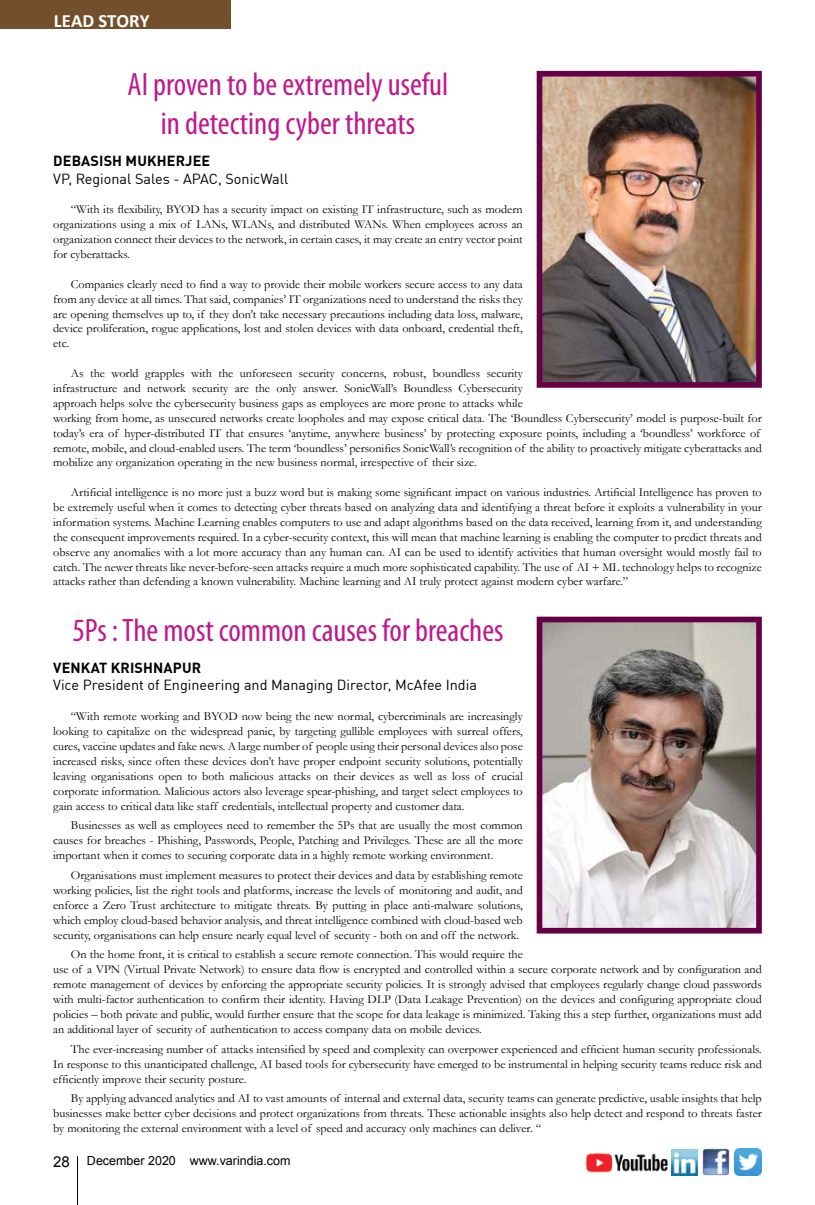
<style>
.page{position:relative;width:815px;height:1205px;background:#fff}
.page>*{position:absolute;margin:0;border:0;box-sizing:border-box;transform-origin:0 0}
.t1{font:condensed 32.5px/39px "Myriad Pro";color:#bd1a8d;text-align:center}
.t2{font:700 18.75px "Calibri";color:#fff}
.t3{font:14.38px "DIN Pro";color:#000}
.t4{font:700 14.38px "DIN Pro";letter-spacing:.01em;color:#000}
.t5{font:12.5px "Arial";color:#000}
.t6{font:12.25px/14.9px "Garamond";color:#000;text-align:justify}
.s1{font-size:15px}
</style>
<div class="page">
<hr style="left:77px;top:1156px;width:1px;height:49px;background:#000">
<img style="left:585px;top:1153px;width:83px;height:20px">
<img style="left:672px;top:1149px;width:25px;height:26px">
<img style="left:702px;top:1148px;width:28px;height:27px">
<img style="left:734px;top:1149px;width:27px;height:26px">
<img style="left:544px;top:78px;width:211px;height:303px">
<div style="left:537px;top:71px;width:225px;height:317px;border:6px solid #650044"></div>
<img style="left:544px;top:624px;width:211px;height:302px">
<div style="left:537px;top:617px;width:225px;height:316px;border:6px solid #650044"></div>
<div style="left:0;top:0;width:230px;height:28px;background:#73502b"></div>
<h2 class="t2" style="left:54px;top:10px;width:97px">LEAD STORY</h2>
<h1 class="t1" style="left:128px;top:65px;width:322px">AI proven to be extremely useful in detecting cyber threats</h1>
<p class="t4" style="left:53px;top:150px;width:159px">DEBASISH MUKHERJEE</p>
<p class="t3" style="left:53px;top:167px;width:237px">VP, Regional Sales - APAC, SonicWall</p>
<p class="t6" style="left:53px;top:202px;width:471px;text-indent:18px">“With its flexibility, BYOD has a security impact on existing IT infrastructure, such as modern organizations using a mix of LANs, WLANs, and distributed WANs. When employees across an organization connect their devices to the network, in certain cases, it may create an entry vector point for cyberattacks.</p>
<p class="t6" style="left:53px;top:276px;width:471px;text-indent:18px">Companies clearly need to find a way to provide their mobile workers secure access to any data from any device at all times. That said, companies’ IT organizations need to understand the risks they are opening themselves up to, if they don’t take necessary precautions including data loss, malware, device proliferation, rogue applications, lost and stolen devices with data onboard, credential theft, etc.</p>
<p class="t6" style="left:53px;top:365px;width:710px;text-align:left;text-indent:18px">As the world grapples with the unforeseen security concerns, robust, boundless security<br>infrastructure and network security are the only answer. SonicWall’s Boundless Cybersecurity<br>approach helps solve the cybersecurity business gaps as employees are more prone to attacks while<br>working from home, as unsecured networks create loopholes and may expose critical data. The ‘Boundless Cybersecurity’ model is purpose-built for today’s era of hyper-distributed IT that ensures ‘anytime, anywhere business’ by protecting exposure points, including a ‘boundless’ workforce of remote, mobile, and cloud-enabled users. The term ‘boundless’ personifies SonicWall’s recognition of the ability to proactively mitigate cyberattacks and mobilize any organization operating in the new business normal, irrespective of their size.</p>
<p class="t6" style="left:53px;top:484px;width:710px;text-indent:18px">Artificial intelligence is no more just a buzz word but is making some significant impact on various industries. Artificial Intelligence has proven to be extremely useful when it comes to detecting cyber threats based on analyzing data and identifying a threat before it exploits a vulnerability in your information systems. Machine Learning enables computers to use and adapt algorithms based on the data received, learning from it, and understanding the consequent improvements required. In a cyber-security context, this will mean that machine learning is enabling the computer to predict threats and observe any anomalies with a lot more accuracy than any human can. AI can be used to identify activities that human oversight would mostly fail to catch. The newer threats like never-before-seen attacks require a much more sophisticated capability. The use of AI + ML technology helps to recognize attacks rather than defending a known vulnerability. Machine learning and AI truly protect against modern cyber warfare.”</p>
<h1 class="t1" style="left:72px;top:610px;width:433px">5Ps : The most common causes for breaches</h1>
<p class="t4" style="left:53px;top:657px;width:150px">VENKAT KRISHNAPUR</p>
<p class="t3" style="left:53px;top:674px;width:425px">Vice President of Engineering and Managing Director, McAfee India</p>
<p class="t6" style="left:53px;top:708px;width:471px;text-indent:18px">“With remote working and BYOD now being the new normal, cybercriminals are increasingly looking to capitalize on the widespread panic, by targeting gullible employees with surreal offers, cures, vaccine updates and fake news. A large number of people using their personal devices also pose increased risks, since often these devices don’t have proper endpoint security solutions, potentially leaving organisations open to both malicious attacks on their devices as well as loss of crucial corporate information. Malicious actors also leverage spear-phishing, and target select employees to gain access to critical data like staff credentials, intellectual property and customer data.</p>
<p class="t6" style="left:53px;top:818px;width:471px;text-indent:18px">Businesses as well as employees need to remember the 5Ps that are usually the most common causes for breaches - Phishing, Passwords, People, Patching and Privileges. These are all the more important when it comes to securing corporate data in a highly remote working environment.</p>
<p class="t6" style="left:53px;top:867px;width:471px;text-indent:18px">Organisations must implement measures to protect their devices and data by establishing remote working policies, list the right tools and platforms, increase the levels of monitoring and audit, and enforce a Zero Trust architecture to mitigate threats. By putting in place anti-malware solutions, which employ cloud-based behavior analysis, and threat intelligence combined with cloud-based web security, organisations can help ensure nearly equal level of security - both on and off the network.</p>
<p class="t6" style="left:53px;top:947px;width:710px;text-align:left;text-indent:18px">On the home front, it is critical to establish a secure remote connection. This would require the<br>use of a VPN (Virtual Private Network) to ensure data flow is encrypted and controlled within a secure corporate network and by configuration and remote management of devices by enforcing the appropriate security policies. It is strongly advised that employees regularly change cloud passwords with multi-factor authentication to confirm their identity. Having DLP (Data Leakage Prevention) on the devices and configuring appropriate cloud policies – both private and public, would further ensure that the scope for data leakage is minimized. Taking this a step further, organizations must add an additional layer of security of authentication to access company data on mobile devices.</p>
<p class="t6" style="left:53px;top:1041px;width:710px;text-indent:18px">The ever-increasing number of attacks intensified by speed and complexity can overpower experienced and efficient human security professionals.<br>In response to this unanticipated challenge, AI based tools for cybersecurity have emerged to be instrumental in helping security teams reduce risk and efficiently improve their security posture.</p>
<p class="t6" style="left:53px;top:1091px;width:710px;text-indent:18px">By applying advanced analytics and AI to vast amounts of internal and external data, security teams can generate predictive, usable insights that help businesses make better cyber decisions and protect organizations from threats. These actionable insights also help detect and respond to threats faster by monitoring the external environment with a level of speed and accuracy only machines can deliver. “</p>
<p class="t5" style="left:53px;top:1152px;width:239px"><span class="s1">28</span> December 2020 www.varindia.com</p>
</div>
